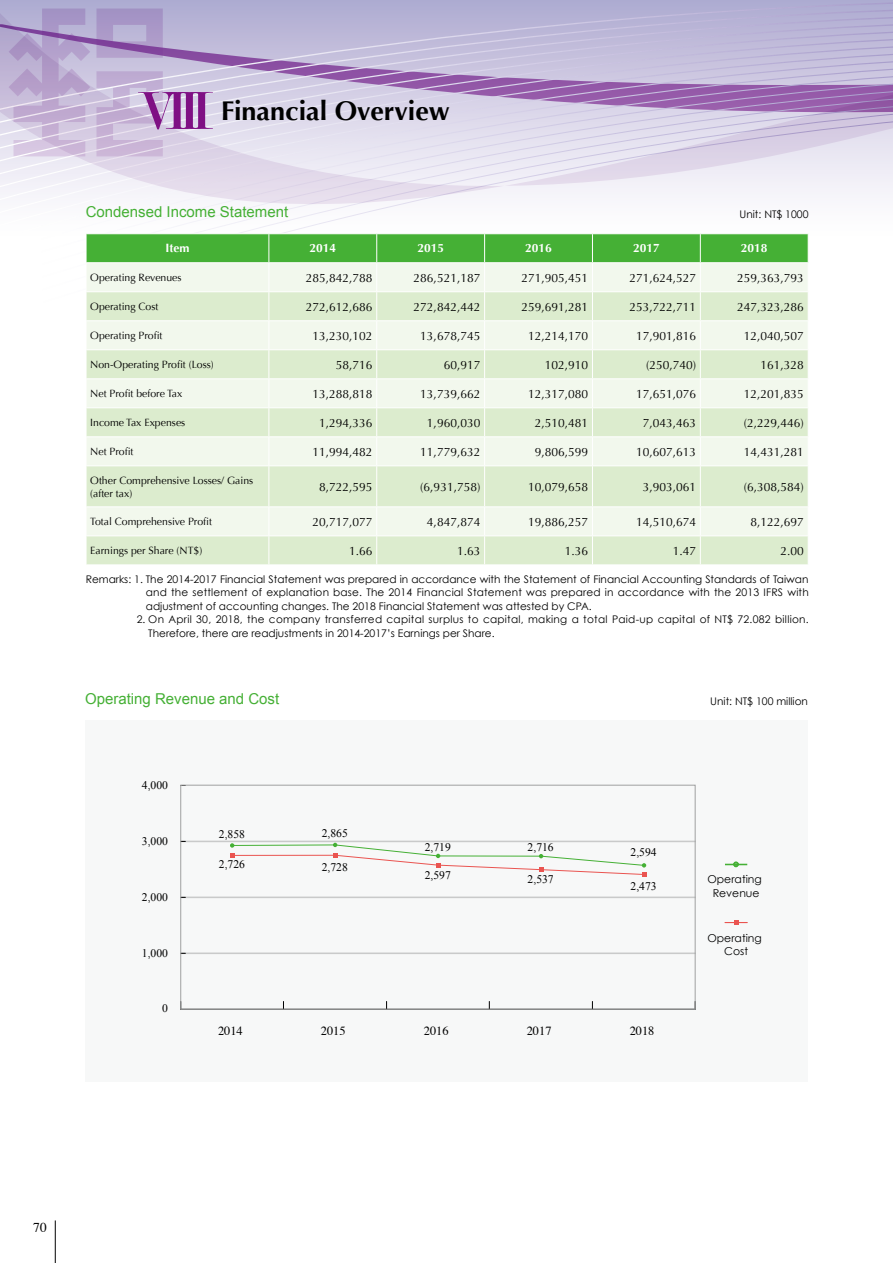
<style>
.page{position:relative;width:893px;height:1263px;background:#fff}
.page>*{position:absolute;margin:0;border:0;box-sizing:border-box;transform-origin:0 0}
.t1{font:700 27px "Optima";color:#000}
.t2{font:15px "Arial";color:#45b035}
.t3{font:13.5px "Times";color:#000}
.t4{font:12.45px "Times";color:#000}
.t5{font:12px "Optima";color:#000}
.t6{font:700 12px "Optima";color:#fff}
.t7{font:11.55px "Times New Roman";color:#000}
.t8{font:10.8px/13px "Century Gothic";color:#000;text-align:center}
.t9{font:10.5px/13.5px "Century Gothic";color:#000;text-align:justify}
.t10{font:10.5px/13.5px "Optima";color:#000}
.t11{font:10.5px/13.5px "Century Gothic";letter-spacing:.025em;color:#000}
.s1{font-family:"Modern";font-weight:400;font-size:57px;color:#7f1084}
</style>
<div class="page">
<svg style="left:0;top:0;width:893px;height:206px;background:#cdc4df"></svg>
<svg style="left:87px;top:466px;width:721px;height:98px;background:#e2efd7"></svg>
<hr style="left:268px;top:466px;width:1px;height:40px;background:#fff">
<hr style="left:376px;top:466px;width:1px;height:40px;background:#fff">
<hr style="left:484px;top:466px;width:1px;height:40px;background:#fff">
<hr style="left:592px;top:466px;width:1px;height:40px;background:#fff">
<hr style="left:700px;top:466px;width:1px;height:40px;background:#fff">
<hr style="left:86px;top:506px;width:183px;height:1px;background:#fff">
<hr style="left:269px;top:506px;width:108px;height:1px;background:#fff">
<hr style="left:377px;top:506px;width:108px;height:1px;background:#fff">
<hr style="left:485px;top:506px;width:107px;height:1px;background:#fff">
<hr style="left:592px;top:506px;width:108px;height:1px;background:#fff">
<hr style="left:700px;top:506px;width:108px;height:1px;background:#fff">
<hr style="left:86px;top:535px;width:183px;height:1px;background:#fff">
<svg style="left:86px;top:536px;width:1px;height:28px"></svg>
<hr style="left:269px;top:535px;width:108px;height:1px;background:#fff">
<svg style="left:268px;top:507px;width:1px;height:57px"></svg>
<hr style="left:377px;top:535px;width:108px;height:1px;background:#fff">
<svg style="left:376px;top:507px;width:1px;height:57px"></svg>
<hr style="left:485px;top:535px;width:107px;height:1px;background:#fff">
<svg style="left:484px;top:507px;width:1px;height:57px"></svg>
<hr style="left:592px;top:535px;width:108px;height:1px;background:#fff">
<svg style="left:592px;top:507px;width:1px;height:57px"></svg>
<hr style="left:700px;top:535px;width:108px;height:1px;background:#fff">
<svg style="left:700px;top:507px;width:1px;height:57px"></svg>
<svg style="left:86px;top:234px;width:723px;height:231px;background:#d5ebcc"></svg>
<div style="left:85px;top:720px;width:723px;height:362px;background:#f7f8f8"></div>
<div style="left:180px;top:952px;width:516px;height:2px;border:1px solid #c9caca"></div>
<div style="left:180px;top:896px;width:516px;height:2px;border:1px solid #c9caca"></div>
<div style="left:180px;top:841px;width:516px;height:1px;border:1px solid #c9caca"></div>
<div style="left:180px;top:785px;width:516px;height:225px;border:1px solid #9fa0a0"></div>
<svg style="left:725px;top:920px;width:22px;height:5px"></svg>
<svg style="left:725px;top:861px;width:22px;height:6px"></svg>
<svg style="left:230px;top:843px;width:416px;height:34px"></svg>
<hr style="left:55px;top:1220px;width:1px;height:43px;background:#000">
<h1 class="t1" style="left:137px;top:95px;width:314px"><span class="s1">VIII</span> Financial Overview</h1>
<p class="t2" style="left:86px;top:202px;width:204px">Condensed Income Statement</p>
<p class="t6" style="left:165px;top:241px;width:25px">Item</p>
<p class="t6" style="left:309px;top:241px;width:28px">2014</p>
<p class="t6" style="left:417px;top:241px;width:28px">2015</p>
<p class="t6" style="left:525px;top:241px;width:28px">2016</p>
<p class="t6" style="left:633px;top:241px;width:28px">2017</p>
<p class="t6" style="left:741px;top:241px;width:28px">2018</p>
<p class="t10" style="left:90px;top:271px;width:93px">Operating Revenues</p>
<p class="t5" style="left:306px;top:271px;width:68px">285,842,788</p>
<p class="t5" style="left:414px;top:271px;width:68px">286,521,187</p>
<p class="t5" style="left:521px;top:271px;width:68px">271,905,451</p>
<p class="t5" style="left:629px;top:271px;width:68px">271,624,527</p>
<p class="t5" style="left:737px;top:271px;width:68px">259,363,793</p>
<p class="t10" style="left:90px;top:300px;width:70px">Operating Cost</p>
<p class="t5" style="left:306px;top:300px;width:68px">272,612,686</p>
<p class="t5" style="left:414px;top:300px;width:68px">272,842,442</p>
<p class="t5" style="left:521px;top:300px;width:68px">259,691,281</p>
<p class="t5" style="left:629px;top:300px;width:68px">253,722,711</p>
<p class="t5" style="left:737px;top:300px;width:68px">247,323,286</p>
<p class="t10" style="left:90px;top:329px;width:74px">Operating Profit</p>
<p class="t5" style="left:312px;top:329px;width:62px">13,230,102</p>
<p class="t5" style="left:420px;top:329px;width:62px">13,678,745</p>
<p class="t5" style="left:528px;top:329px;width:62px">12,214,170</p>
<p class="t5" style="left:636px;top:329px;width:62px">17,901,816</p>
<p class="t5" style="left:744px;top:329px;width:62px">12,040,507</p>
<p class="t10" style="left:90px;top:358px;width:125px">Non-Operating Profit (Loss)</p>
<p class="t5" style="left:336px;top:358px;width:38px">58,716</p>
<p class="t5" style="left:444px;top:358px;width:38px">60,917</p>
<p class="t5" style="left:545px;top:358px;width:45px">102,910</p>
<p class="t5" style="left:646px;top:358px;width:52px">(250,740)</p>
<p class="t5" style="left:761px;top:358px;width:45px">161,328</p>
<p class="t10" style="left:90px;top:387px;width:94px">Net Profit before Tax</p>
<p class="t5" style="left:312px;top:387px;width:62px">13,288,818</p>
<p class="t5" style="left:420px;top:387px;width:62px">13,739,662</p>
<p class="t5" style="left:528px;top:387px;width:62px">12,317,080</p>
<p class="t5" style="left:636px;top:387px;width:62px">17,651,076</p>
<p class="t5" style="left:744px;top:387px;width:62px">12,201,835</p>
<p class="t10" style="left:90px;top:416px;width:97px">Income Tax Expenses</p>
<p class="t5" style="left:319px;top:416px;width:55px">1,294,336</p>
<p class="t5" style="left:427px;top:416px;width:55px">1,960,030</p>
<p class="t5" style="left:535px;top:416px;width:55px">2,510,481</p>
<p class="t5" style="left:643px;top:416px;width:55px">7,043,463</p>
<p class="t5" style="left:744px;top:416px;width:62px">(2,229,446)</p>
<p class="t10" style="left:90px;top:445px;width:45px">Net Profit</p>
<p class="t5" style="left:312px;top:445px;width:62px">11,994,482</p>
<p class="t5" style="left:420px;top:445px;width:62px">11,779,632</p>
<p class="t5" style="left:535px;top:445px;width:55px">9,806,599</p>
<p class="t5" style="left:636px;top:445px;width:62px">10,607,613</p>
<p class="t5" style="left:744px;top:445px;width:62px">14,431,281</p>
<p class="t10" style="left:90px;top:473px;width:165px">Other Comprehensive Losses/ Gains (after tax)</p>
<p class="t5" style="left:319px;top:480px;width:55px">8,722,595</p>
<p class="t5" style="left:420px;top:480px;width:62px">(6,931,758)</p>
<p class="t5" style="left:528px;top:480px;width:62px">10,079,658</p>
<p class="t5" style="left:643px;top:480px;width:55px">3,903,061</p>
<p class="t5" style="left:744px;top:480px;width:62px">(6,308,584)</p>
<p class="t10" style="left:90px;top:515px;width:123px">Total Comprehensive Profit</p>
<p class="t5" style="left:312px;top:515px;width:62px">20,717,077</p>
<p class="t5" style="left:427px;top:515px;width:55px">4,847,874</p>
<p class="t5" style="left:528px;top:515px;width:62px">19,886,257</p>
<p class="t5" style="left:636px;top:515px;width:62px">14,510,674</p>
<p class="t5" style="left:751px;top:515px;width:55px">8,122,697</p>
<p class="t10" style="left:90px;top:544px;width:114px">Earnings per Share (NT$)</p>
<p class="t5" style="left:349px;top:544px;width:25px">1.66</p>
<p class="t5" style="left:457px;top:544px;width:25px">1.63</p>
<p class="t5" style="left:565px;top:544px;width:25px">1.36</p>
<p class="t5" style="left:673px;top:544px;width:25px">1.47</p>
<p class="t5" style="left:781px;top:544px;width:25px">2.00</p>
<p class="t9" style="left:146px;top:572px;width:664px;text-indent:-60px">Remarks: 1. The 2014-2017 Financial Statement was prepared in accordance with the Statement of Financial Accounting Standards of Taiwan and the settlement of explanation base. The 2014 Financial Statement was prepared in accordance with the 2013 IFRS with adjustment of accounting changes. The 2018 Financial Statement was attested by CPA.</p>
<p class="t11" style="left:148px;top:613px;width:662px;text-indent:-12px">2. On April 30, 2018, the company transferred capital surplus to capital, making a total Paid-up capital of NT$ 72.082 billion.<br>Therefore, there are readjustments in 2014-2017’s Earnings per Share.</p>
<p class="t9" style="left:740px;top:207px;width:70px">Unit: NT$ 1000</p>
<p class="t2" style="left:85px;top:689px;width:196px">Operating Revenue and Cost</p>
<p class="t9" style="left:710px;top:695px;width:99px">Unit: NT$ 100 million</p>
<p class="t7" style="left:142px;top:778px;width:28px">4,000</p>
<p class="t7" style="left:142px;top:833px;width:28px">3,000</p>
<p class="t7" style="left:142px;top:889px;width:28px">2,000</p>
<p class="t7" style="left:142px;top:945px;width:28px">1,000</p>
<p class="t7" style="left:162px;top:1001px;width:7px">0</p>
<p class="t7" style="left:219px;top:827px;width:28px">2,858</p>
<p class="t7" style="left:219px;top:857px;width:28px">2,726</p>
<p class="t7" style="left:322px;top:826px;width:28px">2,865</p>
<p class="t7" style="left:322px;top:859px;width:28px">2,728</p>
<p class="t7" style="left:425px;top:839px;width:28px">2,719</p>
<p class="t7" style="left:425px;top:868px;width:28px">2,597</p>
<p class="t7" style="left:528px;top:840px;width:28px">2,716</p>
<p class="t7" style="left:528px;top:872px;width:28px">2,537</p>
<p class="t8" style="left:707px;top:873px;width:56px">Operating<br>Revenue</p>
<p class="t8" style="left:707px;top:932px;width:56px">Operating<br>Cost</p>
<p class="t7" style="left:631px;top:844px;width:28px">2,594</p>
<p class="t7" style="left:631px;top:878px;width:28px">2,473</p>
<p class="t4" style="left:218px;top:1019px;width:26px">2014</p>
<p class="t4" style="left:321px;top:1019px;width:26px">2015</p>
<p class="t4" style="left:424px;top:1019px;width:26px">2016</p>
<p class="t4" style="left:527px;top:1019px;width:26px">2017</p>
<p class="t4" style="left:630px;top:1019px;width:26px">2018</p>
<p class="t3" style="left:33px;top:1214px;width:15px">70</p>
</div>
